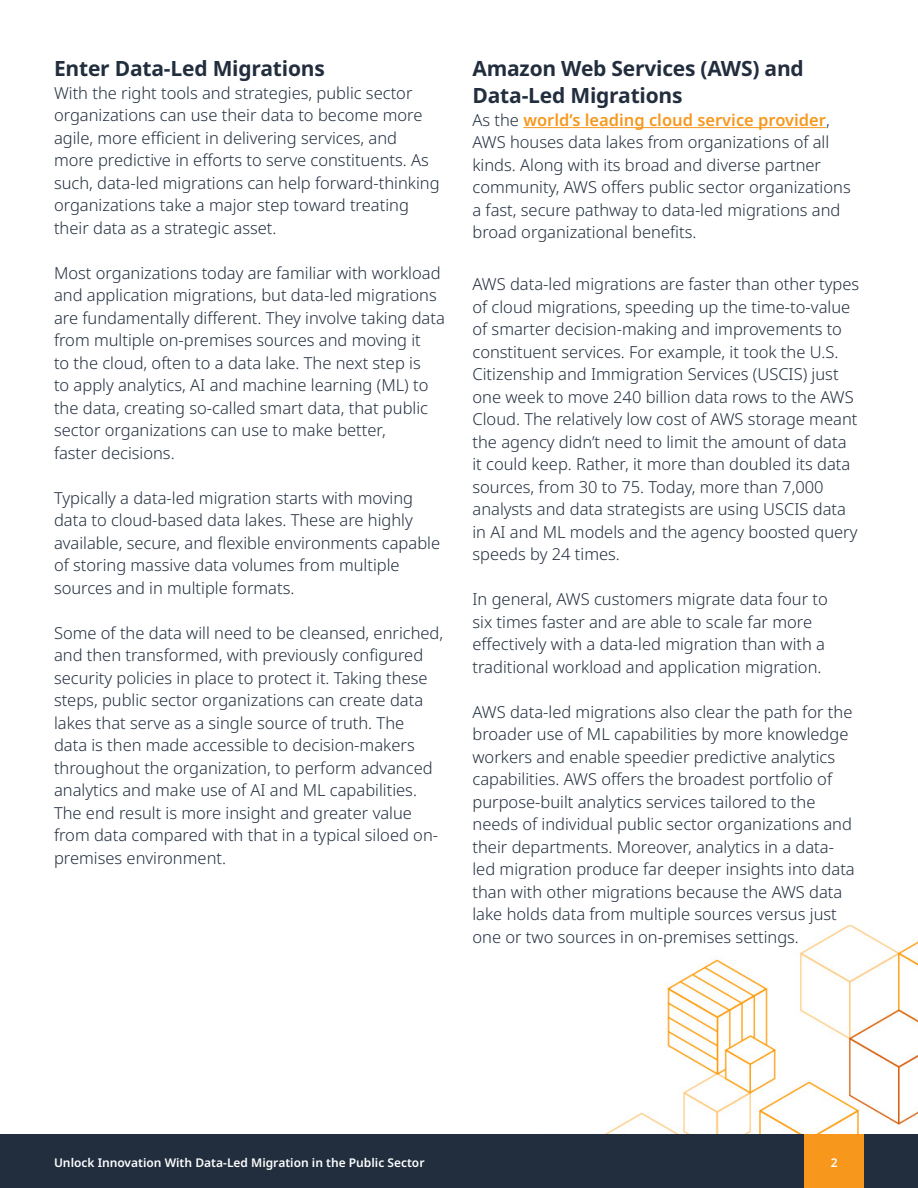
<style>
.page{position:relative;width:918px;height:1188px;background:#fff}
.page>*{position:absolute;margin:0;border:0;box-sizing:border-box;transform-origin:0 0}
.t1{font:700 21px/27px "Noto Sans";letter-spacing:-.01em;color:#222e3e}
.t2{font:300 16.5px/22.5px "Noto Sans";color:#222e3e}
.t3{font:600 12px "Noto Sans";color:#fff}
.s1{font-weight:600;color:#f7981d}
</style>
<div class="page">
<img style="left:604px;top:925px;width:314px;height:209px">
<hr style="left:523px;top:127px;width:303px;height:1px;background:#f7981d">
<div style="left:0;top:1134px;width:918px;height:54px;background:#222e3e"></div>
<div style="left:804px;top:1134px;width:60px;height:54px;background:#f7981d"></div>
<p class="t1" style="left:54px;top:56px;width:272px">Enter Data-Led Migrations</p>
<p class="t2" style="left:54px;top:82px;width:387px">With the right tools and strategies, public sector organizations can use their data to become more agile, more efficient in delivering services, and more predictive in efforts to serve constituents. As such, data-led migrations can help forward-thinking organizations take a major step toward treating their data as a strategic asset.</p>
<p class="t2" style="left:54px;top:262px;width:392px">Most organizations today are familiar with workload and application migrations, but data-led migrations are fundamentally different. They involve taking data from multiple on-premises sources and moving it<br>to the cloud, often to a data lake. The next step is<br>to apply analytics, AI and machine learning (ML) to the data, creating so-called smart data, that public sector organizations can use to make better,<br>faster decisions.</p>
<p class="t2" style="left:54px;top:487px;width:388px">Typically a data-led migration starts with moving data to cloud-based data lakes. These are highly available, secure, and flexible environments capable of storing massive data volumes from multiple sources and in multiple formats.</p>
<p class="t2" style="left:54px;top:622px;width:391px">Some of the data will need to be cleansed, enriched, and then transformed, with previously configured security policies in place to protect it. Taking these steps, public sector organizations can create data lakes that serve as a single source of truth. The<br>data is then made accessible to decision-makers throughout the organization, to perform advanced analytics and make use of AI and ML capabilities.<br>The end result is more insight and greater value from data compared with that in a typical siloed on&shy;premises environment.</p>
<p class="t1" style="left:472px;top:56px;width:333px">Amazon Web Services (AWS) and<br>Data-Led Migrations</p>
<p class="t2" style="left:472px;top:109px;width:380px">As the <span class="s1">world’s leading cloud service provider</span>, AWS houses data lakes from organizations of all kinds. Along with its broad and diverse partner community, AWS offers public sector organizations a fast, secure pathway to data-led migrations and broad organizational benefits.</p>
<p class="t2" style="left:472px;top:273px;width:388px">AWS data-led migrations are faster than other types of cloud migrations, speeding up the time-to-value of smarter decision-making and improvements to constituent services. For example, it took the U.S.<br>Citizenship and Immigration Services (USCIS) just one week to move 240 billion data rows to the AWS Cloud. The relatively low cost of AWS storage meant the agency didn’t need to limit the amount of data it could keep. Rather, it more than doubled its data sources, from 30 to 75. Today, more than 7,000 analysts and data strategists are using USCIS data in AI and ML models and the agency boosted query speeds by 24 times.</p>
<p class="t2" style="left:472px;top:588px;width:357px">In general, AWS customers migrate data four to six times faster and are able to scale far more effectively with a data-led migration than with a traditional workload and application migration.</p>
<p class="t2" style="left:472px;top:701px;width:384px">AWS data-led migrations also clear the path for the broader use of ML capabilities by more knowledge workers and enable speedier predictive analytics capabilities. AWS offers the broadest portfolio of purpose-built analytics services tailored to the needs of individual public sector organizations and their departments. Moreover, analytics in a data&shy;led migration produce far deeper insights into data than with other migrations because the AWS data lake holds data from multiple sources versus just one or two sources in on-premises settings.</p>
<p class="t3" style="left:54px;top:1155px;width:372px">Unlock Innovation With Data-Led Migration in the Public Sector</p>
<p class="t3" style="left:831px;top:1155px;width:8px">2</p>
</div>
